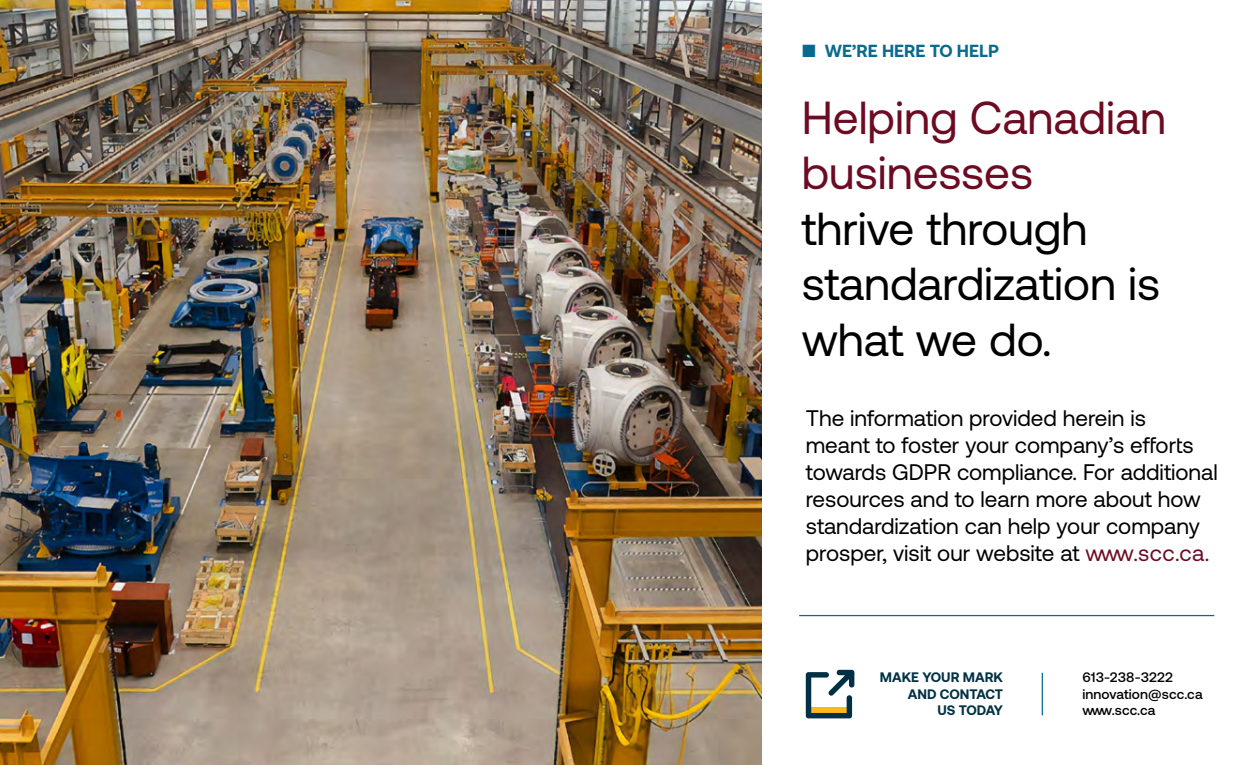
<style>
.page{position:relative;width:1260px;height:765px;background:#fff}
.page>*{position:absolute;margin:0;border:0;box-sizing:border-box;transform-origin:0 0}
.t1{font:46.25px/55.5px "Aeonik";color:#000}
.t2{font:46.25px/55.5px "Aeonik";color:#6c0b22}
.t3{font:22.5px/27px "Aeonik";color:#000}
.t4{font:700 17.5px "Aeonik";color:#096a8d}
.t5{font:500 13.75px/16.5px "Aeonik";letter-spacing:.01em;color:#000}
.t6{font:700 13.75px/16.5px "Aeonik";color:#003145;text-align:right}
.s1{color:#6c0b22}
</style>
<div class="page">
<img style="left:0;top:0;width:761px;height:765px">
<hr style="left:1042px;top:673px;width:1px;height:42px;background:#096a8d">
<hr style="left:799px;top:615px;width:415px;height:1px;background:#096a8d">
<svg style="left:806px;top:670px;width:48px;height:48px"></svg>
<p class="t4" style="left:802px;top:41px;width:199px">■ WE’RE HERE TO HELP</p>
<h1 class="t2" style="left:802px;top:90px;width:366px">Helping Canadian businesses</h1>
<h1 class="t1" style="left:802px;top:201px;width:360px">thrive through standardization is what we do.</h1>
<p class="t3" style="left:806px;top:405px;width:413px">The information provided herein is<br>meant to foster your company’s efforts towards GDPR compliance. For additional resources and to learn more about how standardization can help your company prosper, visit our website at <span class="s1">www.scc.ca.</span></p>
<p class="t6" style="left:880px;top:669px;width:125px">MAKE YOUR MARK<br>AND CONTACT<br>US TODAY</p>
<p class="t5" style="left:1082px;top:669px;width:122px">613-238-3222 innovation@scc.ca www.scc.ca</p>
</div>
